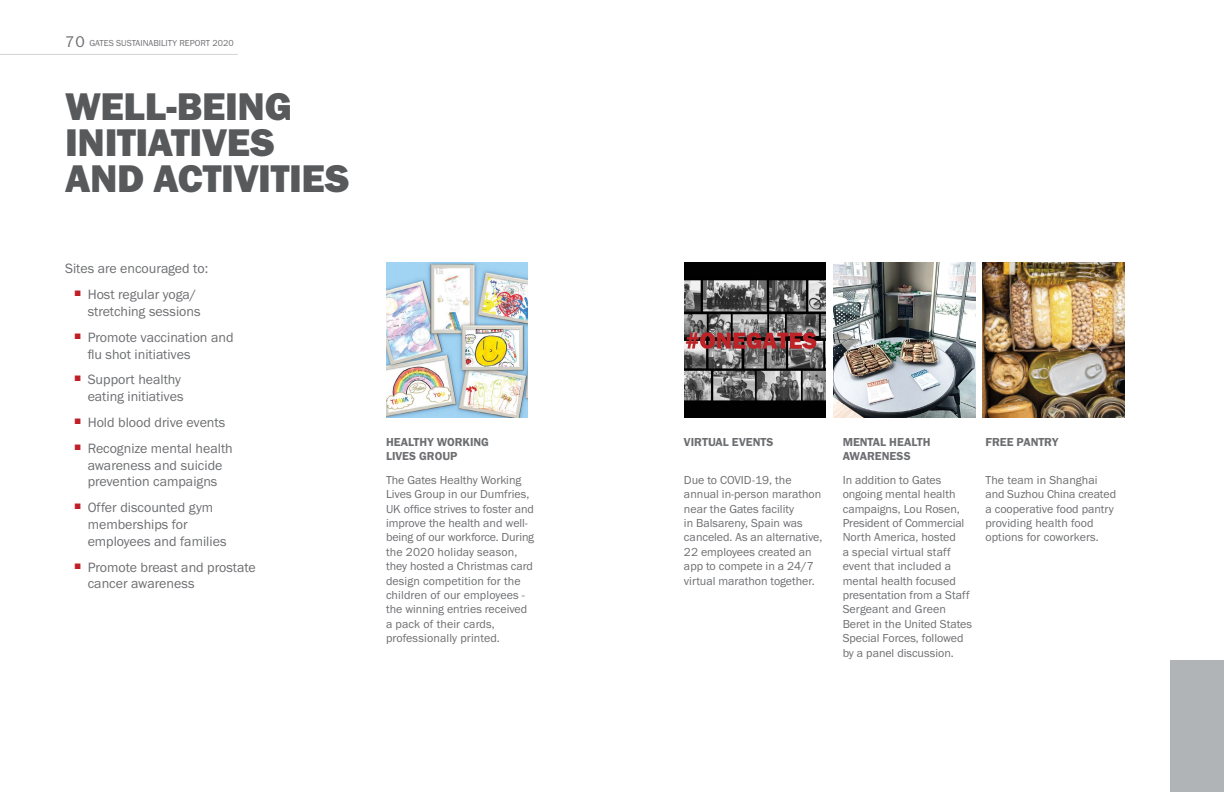
<style>
.page{position:relative;width:1224px;height:792px;background:#fff}
.page>*{position:absolute;margin:0;border:0;box-sizing:border-box;transform-origin:0 0}
.header_ok_40pt_36_pt{font:40px/36px "Franklin Gothic URW Hea";letter-spacing:-.01em;color:#58595b}
._14pt_lead-in_gray-o{font:14px/16.8px "Franklin Gothic URW Boo";color:#6d6e71}
._12pt_lead-in_gray-o{font:12px/14.4px "Franklin Gothic URW Boo";color:#6d6e71}
._12pt_lead-in_gray-o-2{font:12px/14.4px "Franklin Gothic URW Dem";color:#6d6e71}
.t1{font:9px "Franklin Gothic URW Boo";color:#6d6e71}
.s1{font-size:16px}
</style>
<div class="page">
<img style="left:684px;top:263px;width:142px;height:155px">
<img style="left:834px;top:263px;width:141px;height:155px">
<img style="left:386px;top:263px;width:142px;height:155px">
<img style="left:983px;top:263px;width:141px;height:155px">
<hr style="left:0;top:54px;width:238px;height:1px;background:#d1d3d4">
<div style="left:1170px;top:660px;width:54px;height:132px;background:#b1b4b6"></div>
<p class="t1" style="left:65px;top:38px;width:170px"><span class="s1">70</span> GATES SUSTAINABILITY REPORT 2020</p>
<h1 class="header_ok_40pt_36_pt" style="left:65px;top:87px;width:286px">WELL-BEING<br>INITIATIVES<br>AND ACTIVITIES</h1>
<p class="_14pt_lead-in_gray-o" style="left:65px;top:260px;width:145px">Sites are encouraged to:</p>
<p class="_14pt_lead-in_gray-o" style="left:88px;top:286px;width:114px;text-indent:-14px"><sup>■</sup> Host regular yoga/ stretching sessions</p>
<p class="_14pt_lead-in_gray-o" style="left:88px;top:328px;width:147px;text-indent:-14px"><sup>■</sup> Promote vaccination and flu shot initiatives</p>
<p class="_14pt_lead-in_gray-o" style="left:74px;top:371px;width:111px;text-align:right"><sup>■</sup> Support healthy eating initiatives</p>
<p class="_14pt_lead-in_gray-o" style="left:74px;top:414px;width:153px"><sup>■</sup> Hold blood drive events</p>
<p class="_14pt_lead-in_gray-o" style="left:74px;top:439px;width:160px;text-align:center"><sup>■</sup> Recognize mental health awareness and suicide prevention campaigns</p>
<p class="_14pt_lead-in_gray-o" style="left:88px;top:499px;width:140px;text-indent:-14px"><sup>■</sup> Offer discounted gym memberships for employees and families</p>
<p class="_14pt_lead-in_gray-o" style="left:88px;top:558px;width:170px;text-indent:-14px"><sup>■</sup> Promote breast and prostate cancer awareness</p>
<p class="_12pt_lead-in_gray-o-2" style="left:386px;top:435px;width:104px">HEALTHY WORKING<br>LIVES GROUP</p>
<p class="_12pt_lead-in_gray-o" style="left:386px;top:472px;width:150px">The Gates Healthy Working<br>Lives Group in our Dumfries,<br>UK office strives to foster and improve the health and well&shy;being of our workforce. During the 2020 holiday season, they hosted a Christmas card design competition for the children of our employees - the winning entries received a pack of their cards, professionally printed.</p>
<p class="_12pt_lead-in_gray-o-2" style="left:684px;top:435px;width:91px">VIRTUAL EVENTS</p>
<p class="_12pt_lead-in_gray-o" style="left:684px;top:472px;width:140px">Due to COVID-19, the annual in-person marathon near the Gates facility<br>in Balsareny, Spain was canceled. As an alternative,<br>22 employees created an app to compete in a 24/7 virtual marathon together.</p>
<p class="_12pt_lead-in_gray-o-2" style="left:843px;top:435px;width:89px">MENTAL HEALTH<br>AWARENESS</p>
<p class="_12pt_lead-in_gray-o" style="left:843px;top:472px;width:131px">In addition to Gates ongoing mental health campaigns, Lou Rosen,<br>President of Commercial<br>North America, hosted<br>a special virtual staff event that included a mental health focused presentation from a Staff<br>Sergeant and Green<br>Beret in the United States<br>Special Forces, followed by a panel discussion.</p>
<p class="_12pt_lead-in_gray-o-2" style="left:985px;top:435px;width:74px">FREE PANTRY</p>
<p class="_12pt_lead-in_gray-o" style="left:985px;top:472px;width:132px">The team in Shanghai and Suzhou China created a cooperative food pantry providing health food options for coworkers.</p>
</div>
